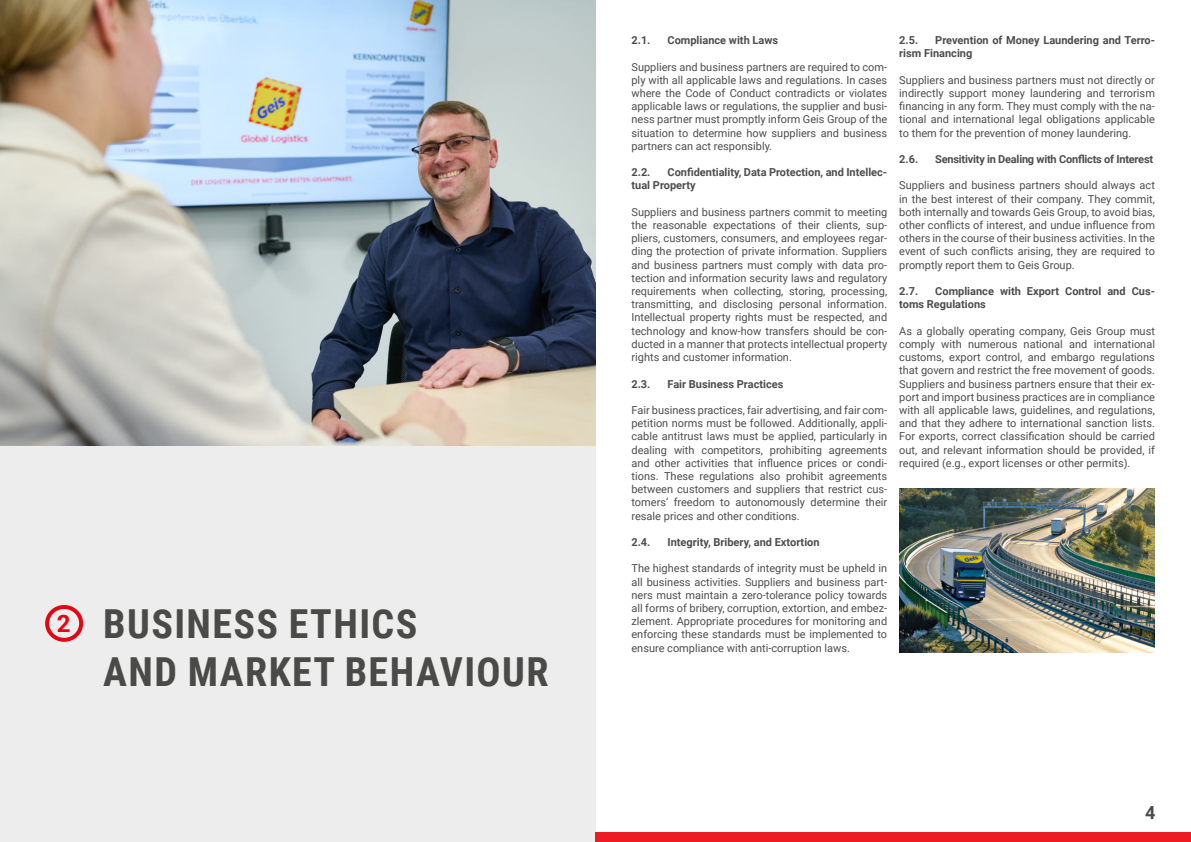
<style>
.page{position:relative;width:1191px;height:842px;background:#fff}
.page>*{position:absolute;margin:0;border:0;box-sizing:border-box;transform-origin:0 0}
.t1{font:700 40px/48px "Roboto Condensed";letter-spacing:.035em;color:#4a4a49}
.t2{font:700 24px "Roboto";color:#e30613}
.t3{font:700 18px "Roboto";color:#4a4a49}
.t4{font:14px/16.8px "Roboto";color:#4d4d4d;text-align:justify}
.t5{font:11px/13.2px "Roboto";color:#4d4d4d;text-align:justify}
.t6{font:700 11px/13.2px "Roboto";color:#4d4d4d}
.t7{font:700 11px "Roboto";letter-spacing:-.02em;color:#4d4d4d}
</style>
<div class="page">
<div style="left:0;top:446px;width:595px;height:396px;background:#ededed"></div>
<div style="left:45px;top:605px;width:38px;height:37px;border:4px solid #e30613;border-radius:50%"></div>
<img style="left:0;top:0;width:596px;height:446px">
<div style="left:595px;top:832px;width:596px;height:10px;background:#ed1c24"></div>
<img style="left:899px;top:488px;width:256px;height:164px">
<h2 class="t2" style="left:57px;top:610px;width:15px">2</h2>
<h1 class="t1" style="left:103px;top:600px;width:447px">BUSINESS ETHICS<br>AND MARKET BEHAVIOUR</h1>
<p class="t4" style="left:160px;top:614px;width:278px">The collection of performance indicators is an essential instrument in the Geis Group for the management and control of sustainabili&shy;ty goals.</p>
<p class="t6" style="left:631px;top:35px;width:21px">2.1.</p>
<p class="t6" style="left:667px;top:35px;width:112px">Compliance with Laws</p>
<p class="t5" style="left:631px;top:61px;width:257px">Suppliers and business partners are required to com&shy;ply with all applicable laws and regulations. In cases where the Code of Conduct contradicts or violates applicable laws or regulations, the supplier and busi&shy;ness partner must promptly inform Geis Group of the situation to determine how suppliers and business partners can act responsibly.</p>
<p class="t6" style="left:631px;top:165px;width:21px">2.2.</p>
<p class="t6" style="left:631px;top:165px;width:257px;text-indent:36px">Confidentiality, Data Protection, and Intellec&shy;tual Property</p>
<p class="t5" style="left:631px;top:206px;width:257px">Suppliers and business partners commit to meeting the reasonable expectations of their clients, sup&shy;pliers, customers, consumers, and employees regar&shy;ding the protection of private information. Suppliers and business partners must comply with data pro&shy;tection and information security laws and regulatory requirements when collecting, storing, processing, transmitting, and disclosing personal information.<br>Intellectual property rights must be respected, and technology and know-how transfers should be con&shy;ducted in a manner that protects intellectual property rights and customer information.</p>
<p class="t6" style="left:631px;top:377px;width:21px">2.3.</p>
<p class="t6" style="left:667px;top:377px;width:117px">Fair Business Practices</p>
<p class="t5" style="left:631px;top:404px;width:257px">Fair business practices, fair advertising, and fair com&shy;petition norms must be followed. Additionally, appli&shy;cable antitrust laws must be applied, particularly in dealing with competitors, prohibiting agreements and other activities that influence prices or condi&shy;tions. These regulations also prohibit agreements between customers and suppliers that restrict cus&shy;tomers‘ freedom to autonomously determine their resale prices and other conditions.</p>
<p class="t6" style="left:631px;top:535px;width:21px">2.4.</p>
<p class="t6" style="left:667px;top:535px;width:154px">Integrity, Bribery, and Extortion</p>
<p class="t5" style="left:631px;top:562px;width:257px">The highest standards of integrity must be upheld in all business activities. Suppliers and business part&shy;ners must maintain a zero-tolerance policy towards all forms of bribery, corruption, extortion, and embez&shy;zlement. Appropriate procedures for monitoring and enforcing these standards must be implemented to ensure compliance with anti-corruption laws.</p>
<p class="t6" style="left:899px;top:33px;width:257px;text-indent:36px">Prevention of Money Laundering and Terro&shy;rism Financing</p>
<p class="t5" style="left:899px;top:74px;width:257px">Suppliers and business partners must not directly or indirectly support money laundering and terrorism financing in any form. They must comply with the na&shy;tional and international legal obligations applicable to them for the prevention of money laundering.</p>
<p class="t6" style="left:899px;top:152px;width:21px">2.6.</p>
<p class="t7" style="left:935px;top:151px;width:219px">Sensitivity in Dealing with Conflicts of Interest</p>
<p class="t5" style="left:899px;top:180px;width:257px">Suppliers and business partners should always act in the best interest of their company. They commit, both internally and towards Geis Group, to avoid bias, other conflicts of interest, and undue influence from others in the course of their business activities. In the event of such conflicts arising, they are required to promptly report them to Geis Group.</p>
<p class="t6" style="left:899px;top:284px;width:21px">2.7.</p>
<p class="t6" style="left:899px;top:33px;width:21px">2.5.</p>
<p class="t6" style="left:899px;top:284px;width:257px;text-indent:36px">Compliance with Export Control and Cus&shy;toms Regulations</p>
<p class="t5" style="left:899px;top:325px;width:257px">As a globally operating company, Geis Group must comply with numerous national and international customs, export control, and embargo regulations that govern and restrict the free movement of goods.<br>Suppliers and business partners ensure that their ex&shy;port and import business practices are in compliance with all applicable laws, guidelines, and regulations, and that they adhere to international sanction lists.<br>For exports, correct classification should be carried out, and relevant information should be provided, if required (e.g., export licenses or other permits).</p>
<h3 class="t3" style="left:1145px;top:805px;width:12px">4</h3>
</div>
